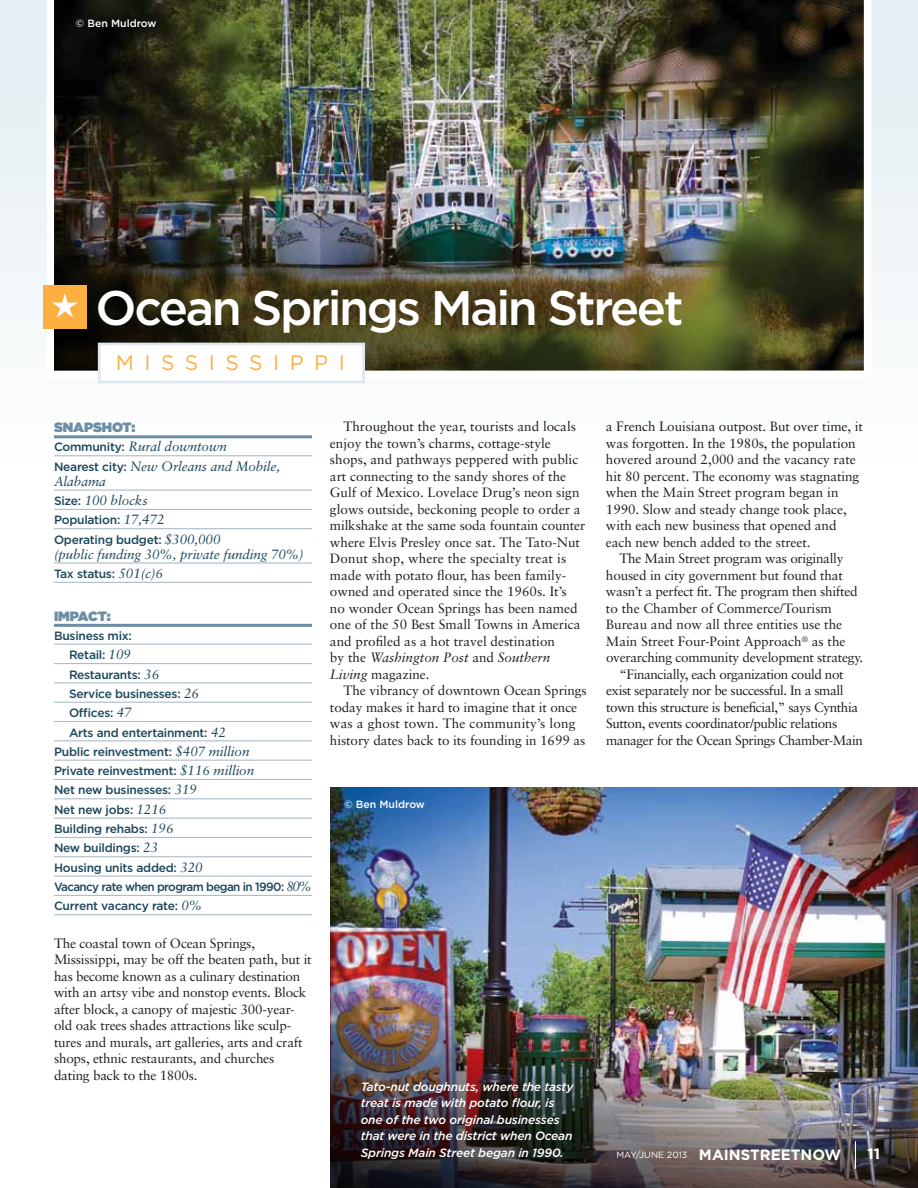
<style>
.page{position:relative;width:918px;height:1188px;background:#fff}
.page>*{position:absolute;margin:0;border:0;box-sizing:border-box;transform-origin:0 0}
.t1{font:500 48.45px "Gotham HTF";letter-spacing:-.05em;color:#fff}
.t2{font:21px "Gotham HTF";letter-spacing:.5em;color:#fbb040}
.t3{font:700 15px "Gotham";color:#fff}
.t4{font:13.5px/16.5px "Sabon";letter-spacing:-.005em;color:#231f20}
.t5{font:13.5px "Sabon";letter-spacing:-.03em;color:#231f20}
.t6{font:italic 13.5px/19.4px "Sabon";letter-spacing:-.005em;color:#1a465a}
.t7{font:900 13.5px "Gotham HTF";letter-spacing:-.005em;color:#6c8ea4}
.t8{font:500 12px/19.4px "Gotham";letter-spacing:-.02em;color:#1a465a}
.t9{font:italic 500 12px/16.5px "Gotham";letter-spacing:-.015em;color:#fff}
.t10{font:500 12px "Gotham";letter-spacing:-.05em;color:#1a465a}
.t11{font:500 10.5px "Gotham";color:#fff}
.t12{font:9px "Gotham HTF";color:#fff}
.s1{font-family:"Gotham";font-weight:500;font-style:normal;font-size:12px}
.s2{font-family:"Sabon";font-weight:400;font-style:italic;font-size:13.5px}
.s3{font-style:italic}
.s4{font-family:"Gotham";font-weight:700;font-size:15px}
.s5{color:#231f20}
.s6{color:#88a5a3}
</style>
<div class="page">
<img style="left:330px;top:787px;width:588px;height:46px">
<img style="left:330px;top:833px;width:588px;height:355px">
<div style="left:0;top:0;width:918px;height:580px;background:linear-gradient(to bottom,#e3edf1,#fff)"></div>
<hr style="left:54px;top:435px;width:258px;height:3px;background:#6c8ea4">
<hr style="left:54px;top:455px;width:258px;height:1px;background:#adbcc9">
<hr style="left:54px;top:490px;width:258px;height:1px;background:#adbcc9">
<hr style="left:54px;top:509px;width:258px;height:1px;background:#adbcc9">
<hr style="left:54px;top:528px;width:258px;height:1px;background:#adbcc9">
<hr style="left:54px;top:562px;width:258px;height:2px;background:#adbcc9">
<hr style="left:54px;top:582px;width:258px;height:1px;background:#adbcc9">
<hr style="left:54px;top:624px;width:258px;height:3px;background:#6c8ea4">
<hr style="left:54px;top:644px;width:258px;height:1px;background:#adbcc9">
<hr style="left:54px;top:663px;width:258px;height:1px;background:#adbcc9">
<hr style="left:54px;top:682px;width:258px;height:1px;background:#adbcc9">
<hr style="left:54px;top:702px;width:258px;height:1px;background:#adbcc9">
<hr style="left:54px;top:721px;width:258px;height:1px;background:#adbcc9">
<hr style="left:54px;top:740px;width:258px;height:1px;background:#adbcc9">
<hr style="left:54px;top:760px;width:258px;height:1px;background:#adbcc9">
<hr style="left:54px;top:779px;width:258px;height:1px;background:#adbcc9">
<hr style="left:54px;top:798px;width:258px;height:1px;background:#adbcc9">
<hr style="left:54px;top:818px;width:258px;height:1px;background:#adbcc9">
<hr style="left:54px;top:837px;width:258px;height:1px;background:#adbcc9">
<hr style="left:54px;top:856px;width:258px;height:1px;background:#adbcc9">
<hr style="left:54px;top:876px;width:258px;height:1px;background:#adbcc9">
<hr style="left:54px;top:895px;width:258px;height:1px;background:#adbcc9">
<hr style="left:54px;top:914px;width:258px;height:1px;background:#adbcc9">
<svg style="left:855px;top:1141px;width:1px;height:28px"></svg>
<img style="left:45px;top:0;width:828px;height:379px">
<div style="left:43px;top:285px;width:44px;height:43px;background:#fbb040"></div>
<svg style="left:52px;top:293px;width:26px;height:25px"></svg>
<div style="left:98px;top:343px;width:267px;height:40px;background:#fff;border:3px solid #dde9ef"></div>
<p class="t11" style="left:76px;top:17px;width:82px">© Ben Muldrow</p>
<h1 class="t1" style="left:96px;top:280px;width:590px">Ocean Springs Main Street</h1>
<h2 class="t2" style="left:116px;top:351px;width:231px">MISSISSIPPI</h2>
<p class="t7" style="left:54px;top:420px;width:83px">SNAPSHOT:</p>
<p class="t6" style="left:54px;top:437px;width:228px"><span class="s1">Community:</span> Rural downtown<br><span class="s1">Nearest city:</span> New Orleans and Mobile,</p>
<p class="t6" style="left:54px;top:471px;width:95px">Alabama<br><span class="s1">Size:</span> 100 blocks</p>
<p class="t8" style="left:54px;top:510px;width:168px">Population: <span class="s2">17,472<br></span>Operating budget: <span class="s2">$300,000</span></p>
<p class="t6" style="left:54px;top:544px;width:251px">(public funding 30%, private funding 70%)</p>
<p class="t8" style="left:54px;top:564px;width:110px">Tax status: <span class="s2">501(c)6</span></p>
<p class="t7" style="left:54px;top:608px;width:58px">IMPACT:</p>
<p class="t8" style="left:54px;top:626px;width:79px">Business mix:</p>
<p class="t8" style="left:69px;top:645px;width:63px">Retail: <span class="s2">109</span></p>
<p class="t8" style="left:69px;top:664px;width:92px">Restaurants: <span class="s2">36</span></p>
<p class="t8" style="left:69px;top:684px;width:132px">Service businesses: <span class="s2">26</span></p>
<p class="t8" style="left:69px;top:703px;width:64px">Offices: <span class="s2">47</span></p>
<p class="t8" style="left:69px;top:722px;width:158px">Arts and entertainment: <span class="s2">42</span></p>
<p class="t8" style="left:54px;top:742px;width:197px">Public reinvestment: <span class="s2">$407 million</span></p>
<p class="t8" style="left:54px;top:761px;width:202px">Private reinvestment: <span class="s2">$116 million</span></p>
<p class="t8" style="left:54px;top:780px;width:145px">Net new businesses: <span class="s2">319</span></p>
<p class="t8" style="left:54px;top:800px;width:114px">Net new jobs: <span class="s2">1216</span></p>
<p class="t8" style="left:54px;top:819px;width:121px">Building rehabs: <span class="s2">196</span></p>
<p class="t8" style="left:54px;top:838px;width:106px">New buildings: <span class="s2">23</span></p>
<p class="t8" style="left:54px;top:858px;width:150px">Housing units added: <span class="s2">320</span></p>
<p class="t10" style="left:54px;top:880px;width:260px">Vacancy rate when program began in 1990: <span class="s2">80%</span></p>
<p class="t8" style="left:54px;top:896px;width:150px">Current vacancy rate: <span class="s2">0%</span></p>
<p class="t4" style="left:54px;top:935px;width:259px">The coastal town of Ocean Springs, Mississippi, may be off the beaten path, but it has become known as a culinary destination with an artsy vibe and nonstop events. Block after block, a canopy of majestic 300-year&shy;old oak trees shades attractions like sculp&shy;tures and murals, art galleries, arts and craft shops, ethnic restaurants, and churches dating back to the 1800s.</p>
<p class="t4" style="left:330px;top:418px;width:257px;text-indent:14px">Throughout the year, tourists and locals enjoy the town’s charms, cottage-style shops, and pathways peppered with public art connecting to the sandy shores of the Gulf of Mexico. Lovelace Drug’s neon sign glows outside, beckoning people to order a milkshake at the same soda fountain counter where Elvis Presley once sat. The Tato-Nut Donut shop, where the specialty treat is made with potato flour, has been family&shy;owned and operated since the 1960s. It’s<br>no wonder Ocean Springs has been named one of the 50 Best Small Towns in America and profiled as a hot travel destination<br>by the <span class="s3">Washington Post</span> and <span class="s3">Southern Living</span> magazine.</p>
<p class="t4" style="left:330px;top:682px;width:258px;text-indent:14px">The vibrancy of downtown Ocean Springs today makes it hard to imagine that it once was a ghost town. The community’s long history dates back to its founding in 1699 as</p>
<p class="t11" style="left:344px;top:798px;width:82px">© Ben Muldrow</p>
<p class="t9" style="left:361px;top:1078px;width:214px">Tato-nut doughnuts, where the tasty treat is made with potato flour, is one of the two original businesses that were in the district when Ocean Springs Main Street began in 1990.</p>
<p class="t4" style="left:606px;top:418px;width:258px">a French Louisiana outpost. But over time, it was forgotten. In the 1980s, the population hovered around 2,000 and the vacancy rate hit 80 percent. The economy was stagnating when the Main Street program began in 1990. Slow and steady change took place, with each new business that opened and each new bench added to the street.</p>
<p class="t4" style="left:619px;top:550px;width:226px">The Main Street program was originally</p>
<p class="t4" style="left:606px;top:567px;width:239px">housed in city government but found that</p>
<p class="t4" style="left:606px;top:583px;width:253px">wasn’t a perfect fit. The program then shifted</p>
<p class="t4" style="left:606px;top:600px;width:227px">to the Chamber of Commerce/Tourism</p>
<p class="t4" style="left:606px;top:616px;width:238px">Bureau and now all three entities use the</p>
<p class="t4" style="left:606px;top:633px;width:241px">Main Street Four-Point Approach<sup>®</sup> as the</p>
<p class="t4" style="left:606px;top:649px;width:259px">overarching community development strategy.</p>
<p class="t5" style="left:620px;top:666px;width:226px">“Financially, each organization could not</p>
<p class="t5" style="left:606px;top:683px;width:239px">exist separately nor be successful. In a small</p>
<p class="t5" style="left:606px;top:699px;width:254px">town this structure is beneficial,” says Cynthia</p>
<p class="t5" style="left:606px;top:716px;width:233px">Sutton, events coordinator/public relations</p>
<p class="t5" style="left:606px;top:732px;width:259px">manager for the Ocean Springs Chamber-Main</p>
<p class="t12" style="left:617px;top:1150px;width:106px">MAY/JUNE 2013 <span class="s4">MAIN</span></p>
<p class="t3" style="left:867px;top:1145px;width:14px">11</p>
<p class="t3" style="left:724px;top:1146px;width:119px"><span class="s5">IN</span>STREET<span class="s6">REET</span>NOW</p>
</div>
